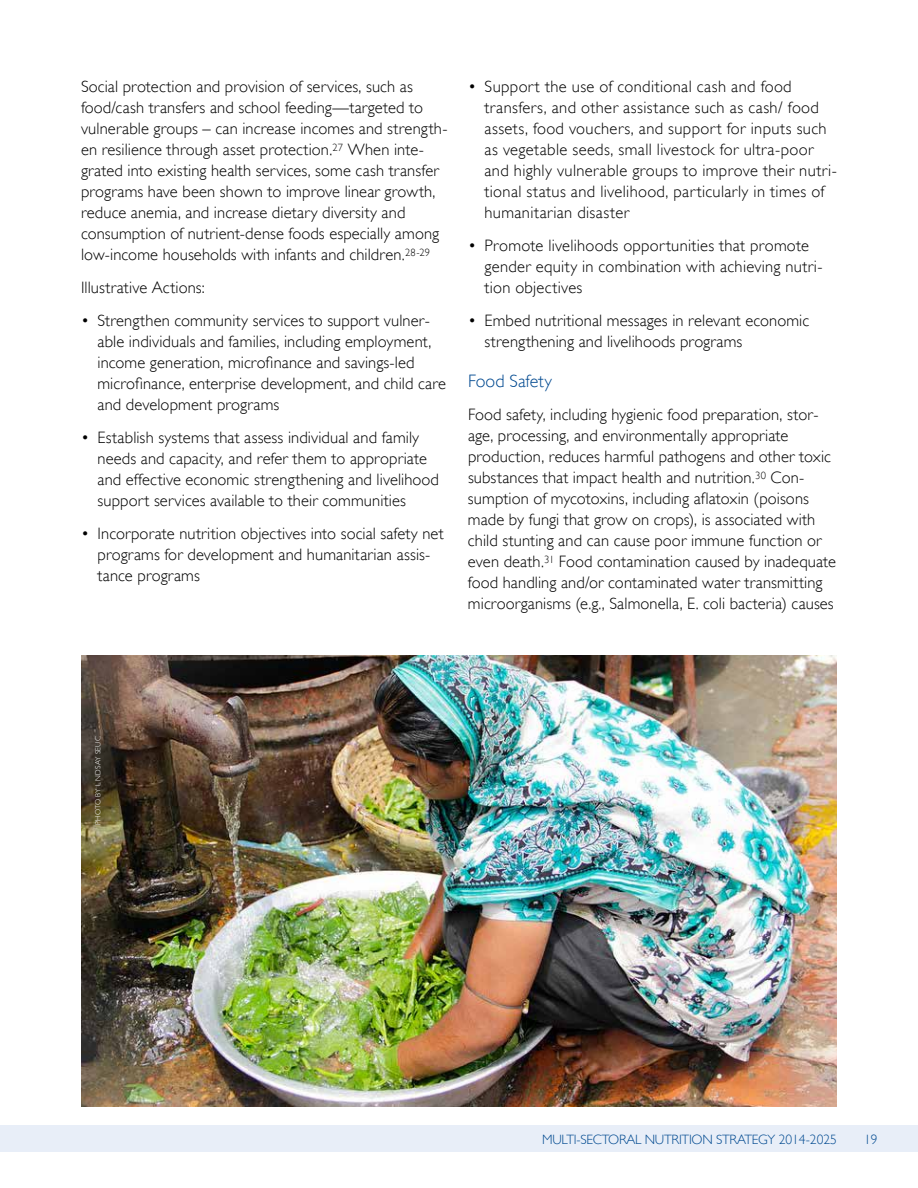
<style>
.page{position:relative;width:918px;height:1188px;background:#fff}
.page>*{position:absolute;margin:0;border:0;box-sizing:border-box;transform-origin:0 0}
.t1{font:300 18px "Gill Sans";color:#004990}
.t2{font:300 16.5px/21px "Gill Sans";letter-spacing:.01em;color:#000}
.t3{font:300 13.5px "Gill Sans";letter-spacing:-.02em;color:#004990}
.t4{font:300 7.5px "Gill Sans";letter-spacing:.025em;color:#fff}
</style>
<div class="page">
<div style="left:0;top:1125px;width:918px;height:27px;background:#e8eef8"></div>
<img style="left:81px;top:655px;width:756px;height:452px">
<p class="t2" style="left:81px;top:76px;width:334px">Social protection and provision of services, such as</p>
<p class="t2" style="left:81px;top:97px;width:344px">food/cash transfers and school feeding—targeted to</p>
<p class="t2" style="left:81px;top:118px;width:367px">vulnerable groups – can increase incomes and strength&shy;en resilience through asset protection.<sup>27</sup> When inte&shy;grated into existing health services, some cash transfer programs have been shown to improve linear growth, reduce anemia, and increase dietary diversity and consumption of nutrient-dense foods especially among low-income households with infants and children.<sup>28-29</sup></p>
<p class="t2" style="left:81px;top:277px;width:125px">Illustrative Actions:</p>
<p class="t2" style="left:81px;top:310px;width:352px;text-align:right">• Strengthen community services to support vulner&shy;able individuals and families, including employment,</p>
<p class="t2" style="left:98px;top:352px;width:350px">income generation, microfinance and savings-led microfinance, enterprise development, and child care</p>
<p class="t2" style="left:98px;top:394px;width:183px">and development programs</p>
<p class="t2" style="left:98px;top:427px;width:343px;text-indent:-16px">• Establish systems that assess individual and family needs and capacity, and refer them to appropriate and effective economic strengthening and livelihood support services available to their communities</p>
<p class="t2" style="left:98px;top:523px;width:348px;text-indent:-16px">• Incorporate nutrition objectives into social safety net programs for development and humanitarian assis&shy;tance programs</p>
<p class="t2" style="left:468px;top:76px;width:325px">• Support the use of conditional cash and food</p>
<p class="t2" style="left:485px;top:97px;width:336px">transfers, and other assistance such as cash/ food</p>
<p class="t2" style="left:485px;top:118px;width:353px">assets, food vouchers, and support for inputs such as vegetable seeds, small livestock for ultra-poor and highly vulnerable groups to improve their nutri&shy;tional status and livelihood, particularly in times of humanitarian disaster</p>
<p class="t2" style="left:485px;top:235px;width:339px;text-indent:-16px">• Promote livelihoods opportunities that promote gender equity in combination with achieving nutri&shy;tion objectives</p>
<p class="t2" style="left:485px;top:310px;width:326px;text-indent:-16px">• Embed nutritional messages in relevant economic strengthening and livelihoods programs</p>
<p class="t1" style="left:468px;top:371px;width:85px">Food Safety</p>
<p class="t2" style="left:468px;top:404px;width:365px">Food safety, including hygienic food preparation, stor&shy;age, processing, and environmentally appropriate production, reduces harmful pathogens and other toxic substances that impact health and nutrition.<sup>30</sup> Con-</p>
<p class="t2" style="left:468px;top:488px;width:342px">sumption of mycotoxins, including aflatoxin (poisons</p>
<p class="t2" style="left:468px;top:509px;width:370px">made by fungi that grow on crops), is associated with child stunting and can cause poor immune function or even death.<sup>31</sup> Food contamination caused by inadequate</p>
<p class="t2" style="left:468px;top:572px;width:356px">food handling and/or contaminated water transmitting</p>
<p class="t2" style="left:468px;top:593px;width:367px">microorganisms (e.g., Salmonella, E. coli bacteria) causes</p>
<p class="t4" style="left:94px;top:825px;width:90px;rotate:-90deg">PHOTO BY L NDSAY SEUC</p>
<p class="t3" style="left:542px;top:1132px;width:296px">MULTI-SECTORAL NUTRITION STRATEGY 2014-2025</p>
<p class="t3" style="left:864px;top:1132px;width:15px">19</p>
</div>
